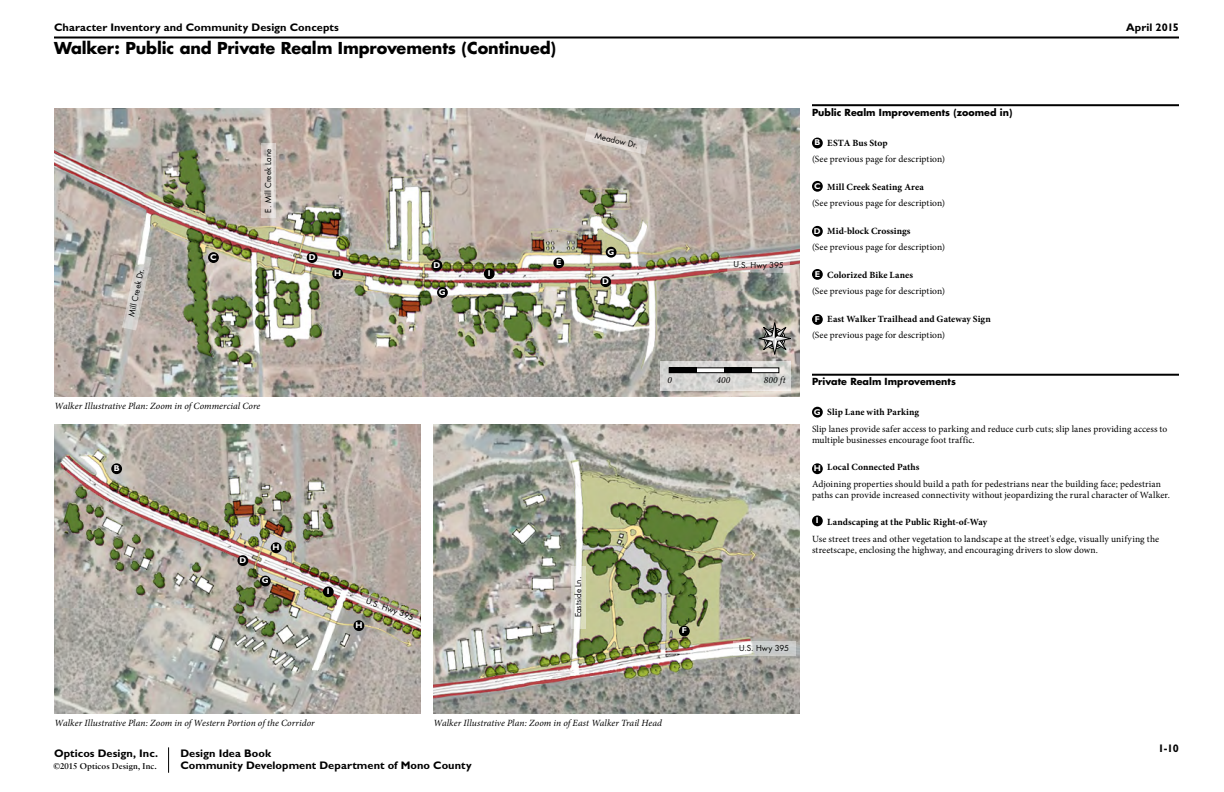
<style>
.page{position:relative;width:1224px;height:792px;background:#fff}
.page>*{position:absolute;margin:0;border:0;box-sizing:border-box;transform-origin:0 0}
.t1{font:700 16px "Futura";letter-spacing:-.005em;color:#000}
.t2{font:700 11px/12px "Gill Sans Std";letter-spacing:.005em;color:#000}
.t3{font:9.5px/11px "Minion Pro";color:#000}
.t4{font:700 9.5px "Minion Pro";letter-spacing:.01em;color:#000}
.t5{font:italic 9.5px "Minion Pro";letter-spacing:.01em;color:#000}
.t6{font:700 9.5px "Futura";letter-spacing:.005em;color:#000}
.t7{font:600 9px "Sabon";letter-spacing:.01em;color:#000}
.t8{font:700 8.5px "Gill Sans Std";color:#fff}
.t9{font:8px "Futura";letter-spacing:.005em;color:#000}
</style>
<div class="page">
<hr style="left:54px;top:36px;width:1125px;height:2px;background:#000">
<img style="left:55px;top:108px;width:745px;height:288px">
<img style="left:433px;top:425px;width:367px;height:288px">
<img style="left:54px;top:425px;width:367px;height:288px">
<hr style="left:812px;top:104px;width:367px;height:2px;background:#000">
<hr style="left:812px;top:374px;width:367px;height:2px;background:#000">
<div style="left:812px;top:138px;width:11px;height:10px;background:#000;border-radius:50%"></div>
<div style="left:111px;top:463px;width:11px;height:11px;background:#000;border-radius:50%"></div>
<div style="left:812px;top:226px;width:11px;height:11px;background:#000;border-radius:50%"></div>
<div style="left:307px;top:252px;width:11px;height:11px;background:#000;border-radius:50%"></div>
<div style="left:812px;top:181px;width:11px;height:11px;background:#000;border-radius:50%"></div>
<div style="left:208px;top:252px;width:11px;height:11px;background:#000;border-radius:50%"></div>
<div style="left:812px;top:269px;width:11px;height:11px;background:#000;border-radius:50%"></div>
<div style="left:553px;top:258px;width:11px;height:10px;background:#000;border-radius:50%"></div>
<div style="left:812px;top:314px;width:11px;height:11px;background:#000;border-radius:50%"></div>
<div style="left:679px;top:626px;width:11px;height:10px;background:#000;border-radius:50%"></div>
<div style="left:812px;top:407px;width:11px;height:11px;background:#000;border-radius:50%"></div>
<div style="left:606px;top:247px;width:10px;height:11px;background:#000;border-radius:50%"></div>
<div style="left:260px;top:576px;width:11px;height:10px;background:#000;border-radius:50%"></div>
<div style="left:437px;top:287px;width:11px;height:11px;background:#000;border-radius:50%"></div>
<div style="left:812px;top:463px;width:11px;height:11px;background:#000;border-radius:50%"></div>
<div style="left:271px;top:542px;width:11px;height:11px;background:#000;border-radius:50%"></div>
<div style="left:812px;top:515px;width:11px;height:11px;background:#000;border-radius:50%"></div>
<div style="left:332px;top:268px;width:11px;height:11px;background:#000;border-radius:50%"></div>
<div style="left:354px;top:620px;width:10px;height:11px;background:#000;border-radius:50%"></div>
<div style="left:323px;top:586px;width:11px;height:11px;background:#000;border-radius:50%"></div>
<div style="left:484px;top:268px;width:11px;height:11px;background:#000;border-radius:50%"></div>
<svg style="left:758px;top:323px;width:33px;height:32px"></svg>
<svg style="left:661px;top:361px;width:130px;height:30px;background:#cfcfcc"></svg>
<div style="left:669px;top:368px;width:110px;height:5px;background:#fff"></div>
<div style="left:669px;top:368px;width:110px;height:5px;border:1px solid #000"></div>
<div style="left:669px;top:368px;width:27px;height:5px;background:#000"></div>
<div style="left:724px;top:368px;width:28px;height:5px;background:#000"></div>
<svg style="left:727px;top:258px;width:63px;height:15px"></svg>
<svg style="left:584px;top:127px;width:65px;height:28px;background:#c3bcb4"></svg>
<svg style="left:261px;top:143px;width:15px;height:75px"></svg>
<svg style="left:122px;top:255px;width:30px;height:75px;background:#c0bbb6"></svg>
<img style="left:358px;top:592px;width:63px;height:35px">
<svg style="left:733px;top:642px;width:62px;height:14px"></svg>
<svg style="left:571px;top:566px;width:15px;height:62px"></svg>
<div style="left:237px;top:555px;width:11px;height:11px;background:#000;border-radius:50%"></div>
<div style="left:600px;top:276px;width:11px;height:11px;background:#000;border-radius:50%"></div>
<div style="left:432px;top:260px;width:10px;height:11px;background:#000;border-radius:50%"></div>
<svg style="left:168px;top:747px;width:1px;height:26px"></svg>
<p class="t2" style="left:54px;top:22px;width:286px">Character Inventory and Community Design Concepts</p>
<p class="t2" style="left:1126px;top:22px;width:54px">April 2015</p>
<h1 class="t1" style="left:54px;top:38px;width:504px">Walker: Public and Private Realm Improvements (Continued)</h1>
<p class="t9" style="left:126px;top:315px;width:50px;rotate:-78deg">Mill Creek Dr.</p>
<p class="t8" style="left:210px;top:252px;width:8px">C</p>
<p class="t9" style="left:263px;top:213px;width:65px;rotate:-90deg">E. Mill Creek Lane</p>
<p class="t8" style="left:309px;top:252px;width:8px">D</p>
<p class="t8" style="left:334px;top:268px;width:9px">H</p>
<p class="t8" style="left:434px;top:260px;width:8px">D</p>
<p class="t8" style="left:439px;top:287px;width:8px">G</p>
<p class="t5" style="left:55px;top:400px;width:207px">Walker Illustrative Plan: Zoom in of Commercial Core</p>
<p class="t8" style="left:114px;top:463px;width:7px">B</p>
<p class="t8" style="left:239px;top:555px;width:8px">D</p>
<p class="t8" style="left:273px;top:542px;width:9px">H</p>
<p class="t8" style="left:262px;top:576px;width:8px">G</p>
<p class="t8" style="left:327px;top:586px;width:4px">I</p>
<p class="t9" style="left:368px;top:596px;width:52px;rotate:20deg">U.S. Hwy 395</p>
<p class="t8" style="left:355px;top:620px;width:9px">H</p>
<p class="t8" style="left:488px;top:268px;width:4px">I</p>
<p class="t9" style="left:596px;top:130px;width:46px;rotate:13deg">Meadow Dr.</p>
<p class="t8" style="left:556px;top:257px;width:7px">E</p>
<p class="t8" style="left:608px;top:247px;width:8px">G</p>
<p class="t8" style="left:602px;top:276px;width:8px">D</p>
<p class="t9" style="left:573px;top:617px;width:42px;rotate:-90deg">Eastside Ln.</p>
<p class="t9" style="left:734px;top:259px;width:52px;rotate:1deg">U.S. Hwy 395</p>
<p class="t5" style="left:668px;top:373px;width:6px">0</p>
<p class="t5" style="left:717px;top:374px;width:15px">400</p>
<p class="t5" style="left:764px;top:374px;width:24px">800 ft</p>
<p class="t6" style="left:812px;top:106px;width:202px">Public Realm Improvements (zoomed in)</p>
<p class="t4" style="left:827px;top:136px;width:62px">ESTA Bus Stop</p>
<p class="t3" style="left:812px;top:154px;width:135px">(See previous page for description)</p>
<p class="t4" style="left:827px;top:180px;width:98px">Mill Creek Seating Area</p>
<p class="t3" style="left:812px;top:198px;width:135px">(See previous page for description)</p>
<p class="t4" style="left:827px;top:224px;width:85px">Mid-block Crossings</p>
<p class="t3" style="left:812px;top:242px;width:135px">(See previous page for description)</p>
<p class="t4" style="left:827px;top:268px;width:87px">Colorized Bike Lanes</p>
<p class="t3" style="left:812px;top:286px;width:135px">(See previous page for description)</p>
<p class="t4" style="left:827px;top:312px;width:165px">East Walker Trailhead and Gateway Sign</p>
<p class="t3" style="left:812px;top:330px;width:135px">(See previous page for description)</p>
<p class="t6" style="left:812px;top:375px;width:145px">Private Realm Improvements</p>
<p class="t4" style="left:827px;top:406px;width:93px">Slip Lane with Parking</p>
<p class="t3" style="left:812px;top:423px;width:357px">Slip lanes provide safer access to parking and reduce curb cuts; slip lanes providing access to multiple businesses encourage foot traffic.</p>
<p class="t4" style="left:827px;top:461px;width:94px">Local Connected Paths</p>
<p class="t3" style="left:812px;top:478px;width:359px">Adjoining properties should build a path for pedestrians near the building face; pedestrian paths can provide increased connectivity without jeopardizing the rural character of Walker.</p>
<p class="t4" style="left:827px;top:516px;width:161px">Landscaping at the Public Right-of-Way</p>
<p class="t3" style="left:812px;top:533px;width:349px">Use street trees and other vegetation to landscape at the street's edge, visually unifying the streetscape, enclosing the highway, and encouraging drivers to slow down.</p>
<p class="t8" style="left:814px;top:138px;width:7px">B</p>
<p class="t8" style="left:814px;top:181px;width:8px">C</p>
<p class="t8" style="left:814px;top:226px;width:8px">D</p>
<p class="t8" style="left:815px;top:269px;width:7px">E</p>
<p class="t8" style="left:815px;top:314px;width:7px">F</p>
<p class="t8" style="left:814px;top:407px;width:8px">G</p>
<p class="t8" style="left:814px;top:463px;width:9px">H</p>
<p class="t8" style="left:816px;top:515px;width:4px">I</p>
<p class="t8" style="left:682px;top:626px;width:7px">F</p>
<p class="t9" style="left:739px;top:643px;width:52px">U.S. Hwy 395</p>
<p class="t5" style="left:55px;top:717px;width:262px">Walker Illustrative Plan: Zoom in of Western Portion of the Corridor</p>
<p class="t5" style="left:434px;top:717px;width:230px">Walker Illustrative Plan: Zoom in of East Walker Trail Head</p>
<p class="t2" style="left:54px;top:747px;width:106px">Opticos Design, Inc.</p>
<p class="t7" style="left:53px;top:760px;width:105px">©2015 Opticos Design, Inc.</p>
<p class="t2" style="left:180px;top:747px;width:293px">Design Idea Book<br>Community Development Department of Mono County</p>
<p class="t2" style="left:1158px;top:742px;width:22px">1-10</p>
</div>
